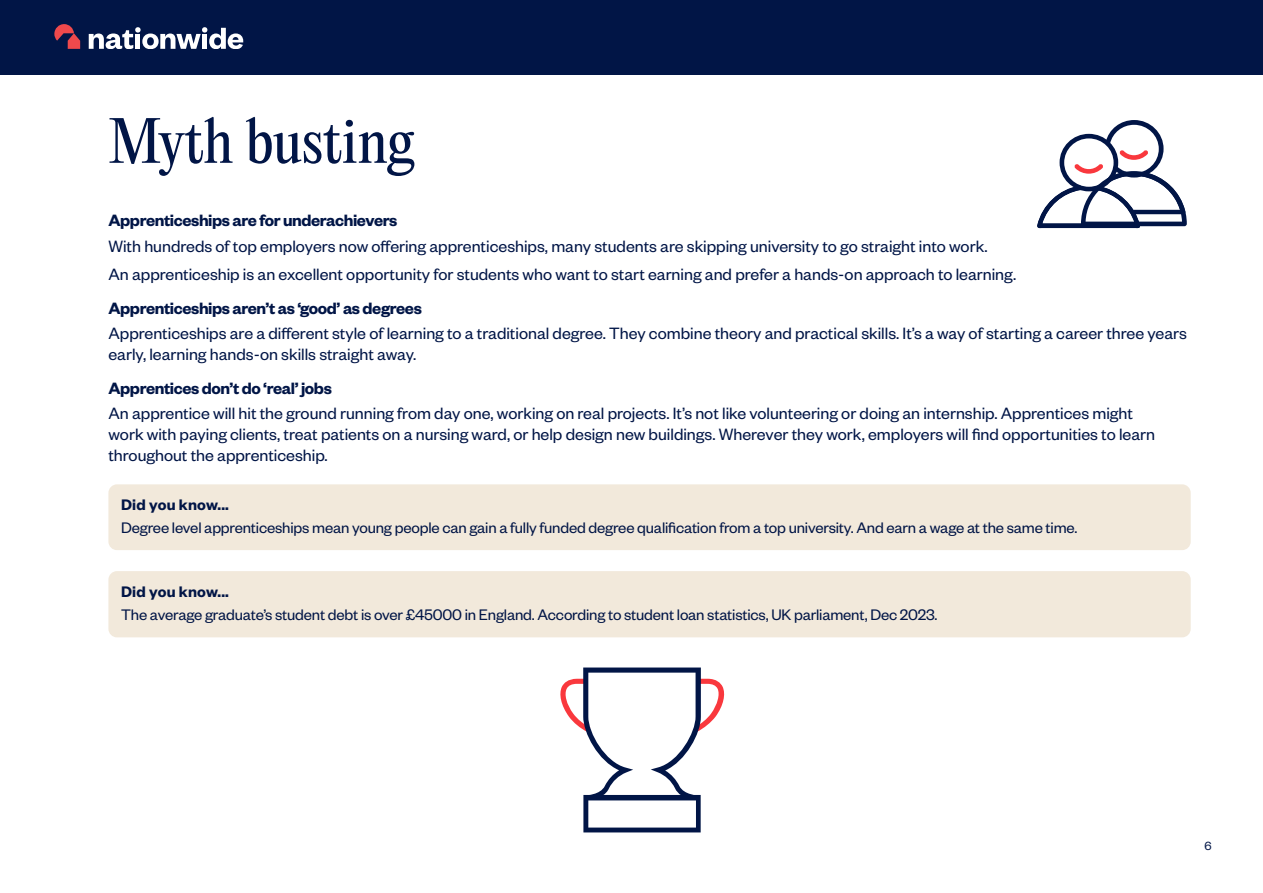
<style>
.page{position:relative;width:1263px;height:893px;background:#fff}
.page>*{position:absolute;margin:0;border:0;box-sizing:border-box;transform-origin:0 0}
.t1{font:55.95px "Editorial New";letter-spacing:-.01em;color:#011546}
.t2{font:18px/21px "Founders Grotesk";color:#011546}
.t3{font:600 18px "Founders Grotesk";letter-spacing:-.02em;color:#011546}
.t4{font:16.8px "Founders Grotesk";letter-spacing:-.01em;color:#011546}
.t5{font:600 16.8px "Founders Grotesk";letter-spacing:.01em;color:#011546}
.t6{font:13.05px "Founders Grotesk";color:#011546}
</style>
<div class="page">
<div style="left:0;top:0;width:1263px;height:74px;background:#011546"></div>
<svg style="left:54px;top:24px;width:26px;height:25px"></svg>
<svg style="left:89px;top:27px;width:154px;height:22px"></svg>
<div style="left:108px;top:484px;width:1083px;height:66px;background:#f2e9db;border-radius:9px"></div>
<div style="left:108px;top:571px;width:1083px;height:66px;background:#f2e9db;border-radius:9px"></div>
<svg style="left:1037px;top:120px;width:150px;height:108px"></svg>
<svg style="left:560px;top:667px;width:165px;height:165px"></svg>
<p class="t1" style="left:108px;top:103px;width:307px">Myth busting</p>
<p class="t3" style="left:108px;top:209px;width:290px">Apprenticeships are for underachievers</p>
<p class="t2" style="left:108px;top:234px;width:881px">With hundreds of top employers now offering apprenticeships, many students are skipping university to go straight into work.</p>
<p class="t2" style="left:108px;top:263px;width:909px">An apprenticeship is an excellent opportunity for students who want to start earning and prefer a hands-on approach to learning.</p>
<p class="t3" style="left:108px;top:297px;width:315px">Apprenticeships aren’t as ‘good’ as degrees</p>
<p class="t2" style="left:108px;top:322px;width:1080px">Apprenticeships are a different style of learning to a traditional degree. They combine theory and practical skills. It’s a way of starting a career three years early, learning hands-on skills straight away.</p>
<p class="t3" style="left:108px;top:377px;width:225px">Apprentices don’t do ‘real’ jobs</p>
<p class="t2" style="left:108px;top:402px;width:1048px">An apprentice will hit the ground running from day one, working on real projects. It’s not like volunteering or doing an internship. Apprentices might work with paying clients, treat patients on a nursing ward, or help design new buildings. Wherever they work, employers will find opportunities to learn throughout the apprenticeship.</p>
<p class="t5" style="left:121px;top:494px;width:109px">Did you know...</p>
<p class="t4" style="left:121px;top:517px;width:958px">Degree level apprenticeships mean young people can gain a fully funded degree qualification from a top university. And earn a wage at the same time.</p>
<p class="t5" style="left:121px;top:581px;width:109px">Did you know...</p>
<p class="t4" style="left:121px;top:604px;width:818px">The average graduate’s student debt is over £45000 in England. According to student loan statistics, UK parliament, Dec 2023.</p>
<p class="t6" style="left:1204px;top:838px;width:9px">6</p>
</div>
